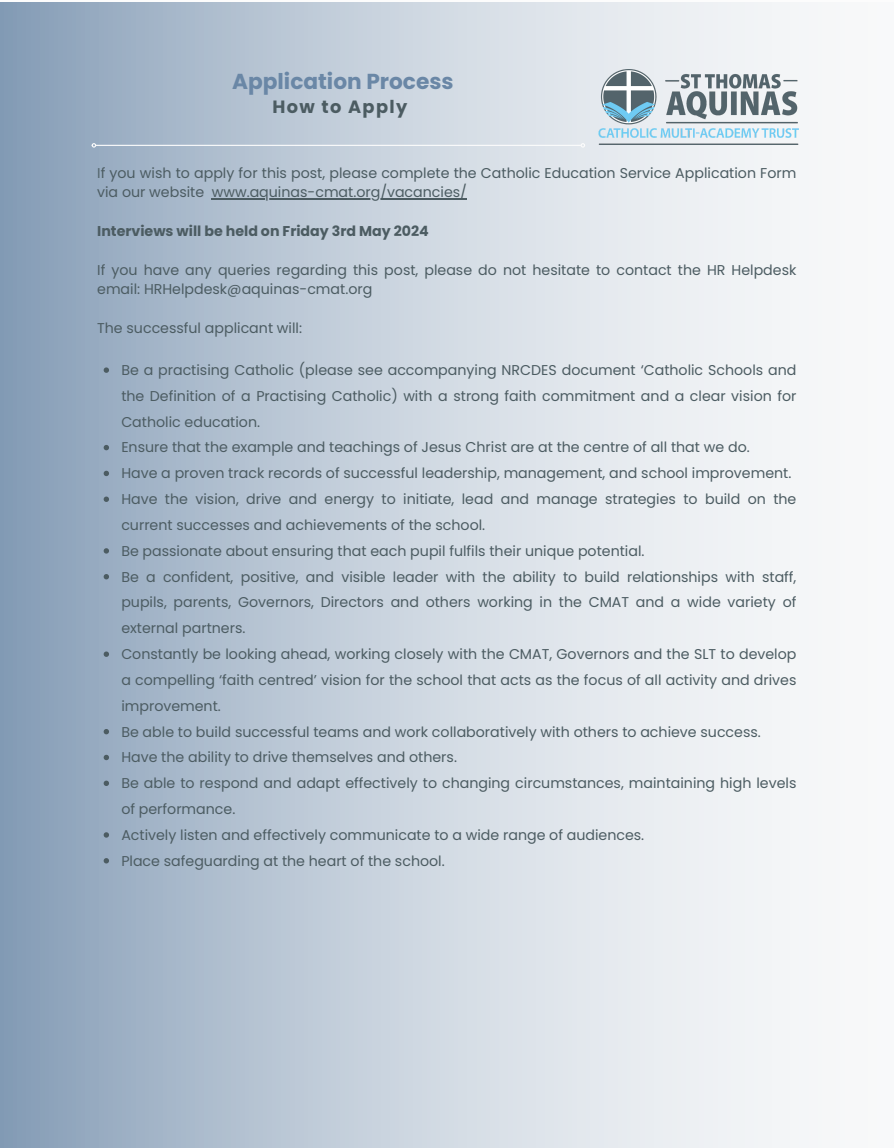
<style>
.page{position:relative;width:894px;height:1148px;background:#fff}
.page>*{position:absolute;margin:0;border:0;box-sizing:border-box;transform-origin:0 0}
.t1{font:700 21.6px "Poppins";color:#6a87a6}
.t2{font:700 17.7px "Poppins";letter-spacing:.08em;color:#4c5c62}
.t3{font:14.25px/25.8px "Poppins";color:#4c5c62}
.t4{font:700 14.25px "Poppins";color:#4c5c62}
.s1{color:#53646b}
</style>
<div class="page">
<div style="left:0;top:3px;width:893px;height:1144px;background:linear-gradient(to right,#90a6bd,#fff)"></div>
<img style="left:598px;top:69px;width:200px;height:76px">
<hr style="left:96px;top:145px;width:484px;height:1px;background:#fcfcfc">
<svg style="left:92px;top:143px;width:4px;height:5px"></svg>
<svg style="left:580px;top:143px;width:5px;height:5px"></svg>
<hr style="left:212px;top:198px;width:255px;height:2px;background:#4c5c62">
<svg style="left:104px;top:367px;width:5px;height:6px"></svg>
<svg style="left:104px;top:445px;width:5px;height:5px"></svg>
<svg style="left:104px;top:471px;width:5px;height:5px"></svg>
<svg style="left:104px;top:496px;width:5px;height:6px"></svg>
<svg style="left:104px;top:548px;width:5px;height:5px"></svg>
<svg style="left:104px;top:574px;width:5px;height:5px"></svg>
<svg style="left:104px;top:651px;width:5px;height:6px"></svg>
<svg style="left:104px;top:729px;width:5px;height:5px"></svg>
<svg style="left:104px;top:754px;width:5px;height:6px"></svg>
<svg style="left:104px;top:780px;width:5px;height:6px"></svg>
<svg style="left:104px;top:832px;width:5px;height:5px"></svg>
<svg style="left:104px;top:858px;width:5px;height:5px"></svg>
<h1 class="t1" style="left:232px;top:67px;width:223px">Application Process</h1>
<p class="t2" style="left:272px;top:94px;width:137px">How to Apply</p>
<p class="t3" style="left:97px;top:163px;width:700px;line-height:19.4px"><span class="s1">I</span>f you wish to apply for this post, please complete the Catholic Education Service Application Form via our website www.aquinas-cmat.org/vacancies/</p>
<p class="t4" style="left:97px;top:221px;width:333px">Interviews will be held on Friday 3rd May 2024</p>
<p class="t3" style="left:97px;top:260px;width:700px;line-height:19.4px">If you have any queries regarding this post, please do not hesitate to contact the HR Helpdesk email: HRHelpdesk@aquinas-cmat.org</p>
<p class="t3" style="left:97px;top:315px;width:206px">The successful applicant will:</p>
<p class="t3" style="left:121px;top:357px;width:676px">Be a practising Catholic (please see accompanying NRCDES document ‘Catholic Schools and the Definition of a Practising Catholic) with a strong faith commitment and a clear vision for Catholic education.<br>Ensure that the example and teachings of Jesus Christ are at the centre of all that we do.<br>Have a proven track records of successful leadership, management, and school improvement.<br>Have the vision, drive and energy to initiate, lead and manage strategies to build on the current successes and achievements of the school.<br>Be passionate about ensuring that each pupil fulfils their unique potential.<br>Be a confident, positive, and visible leader with the ability to build relationships with staff, pupils, parents, Governors, Directors and others working in the CMAT and a wide variety of external partners.<br>Constantly be looking ahead, working closely with the CMAT, Governors and the SLT to develop a compelling ‘faith centred’ vision for the school that acts as the focus of all activity and drives improvement.<br>Be able to build successful teams and work collaboratively with others to achieve success.<br>Have the ability to drive themselves and others.<br>Be able to respond and adapt effectively to changing circumstances, maintaining high levels of performance.<br>Actively listen and effectively communicate to a wide range of audiences.<br>Place safeguarding at the heart of the school.</p>
</div>
